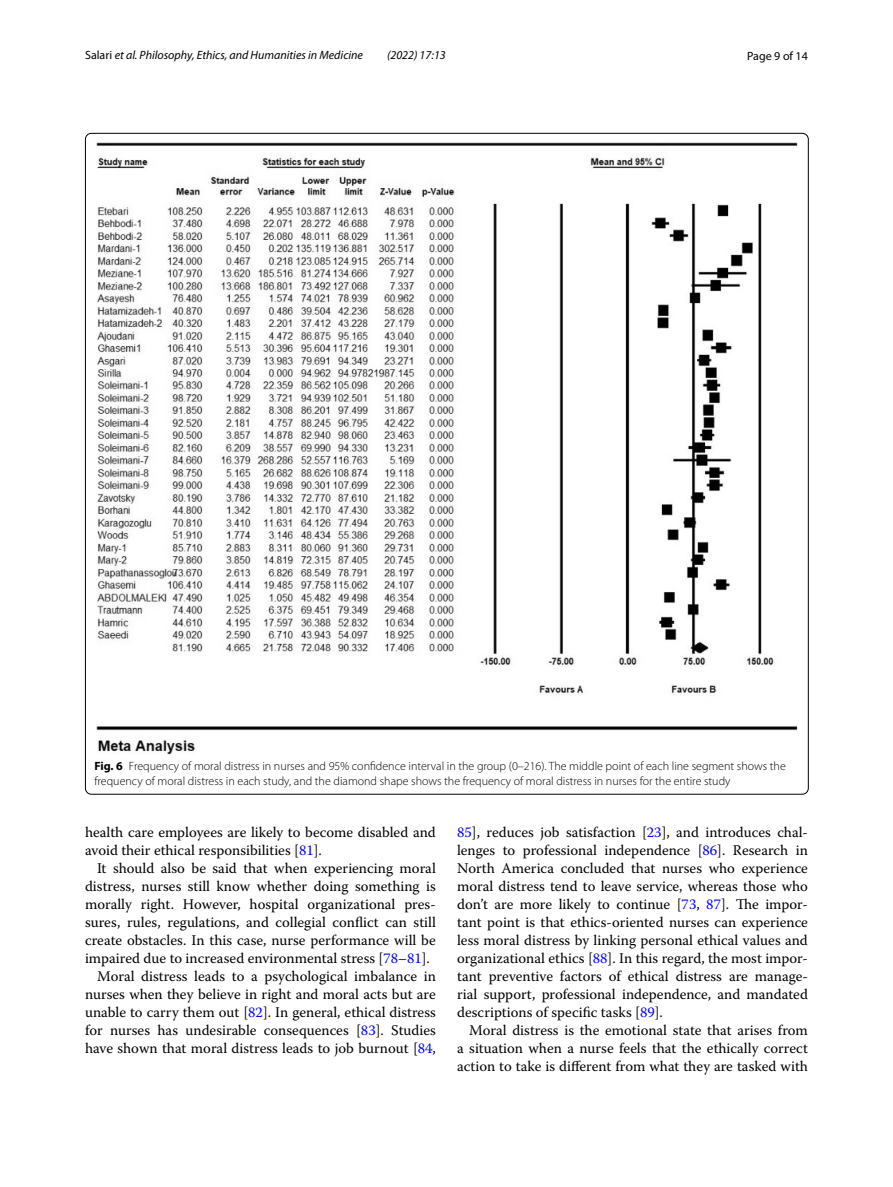
<style>
.page{position:relative;width:893px;height:1187px;background:#fff}
.page>*{position:absolute;margin:0;border:0;box-sizing:border-box;transform-origin:0 0}
.t1{font:14.7px/18px "Warnock Pro";color:#000;text-align:justify}
.t2{font:300 12px/15px "Myriad Pro";color:#000}
.t3{font:italic 12px "Myriad Pro";color:#000}
.t4{font:12px "Myriad Pro";color:#000}
.s1{font-style:normal}
.s2{font-weight:700}
.s3{color:#00f}
</style>
<div class="page">
<img style="left:97px;top:142px;width:700px;height:612px">
<p class="t3" style="left:85px;top:48px;width:279px"><span class="s1">Salari</span> et al. Philosophy, Ethics, and Humanities in Medicine</p>
<p class="t3" style="left:387px;top:48px;width:60px">(2022) 17:13</p>
<p class="t4" style="left:747px;top:48px;width:62px">Page 9 of 14</p>
<p class="t2" style="left:94px;top:758px;width:693px"><span class="s2">Fig. 6</span> Frequency of moral distress in nurses and 95% confidence interval in the group (0–216). The middle point of each line segment shows the frequency of moral distress in each study, and the diamond shape shows the frequency of moral distress in nurses for the entire study</p>
<p class="t1" style="left:85px;top:822px;width:352px">health care employees are likely to become disabled and avoid their ethical responsibilities [<span class="s3">81</span>].</p>
<p class="t1" style="left:97px;top:858px;width:340px">It should also be said that when experiencing moral</p>
<p class="t1" style="left:85px;top:876px;width:352px">distress, nurses still know whether doing something is</p>
<p class="t1" style="left:85px;top:894px;width:352px">morally right. However, hospital organizational pres-</p>
<p class="t1" style="left:85px;top:912px;width:352px">sures, rules, regulations, and collegial conflict can still</p>
<p class="t1" style="left:85px;top:930px;width:352px">create obstacles. In this case, nurse performance will be</p>
<p class="t1" style="left:85px;top:948px;width:346px">impaired due to increased environmental stress [<span class="s3">78</span>–<span class="s3">81</span>].</p>
<p class="t1" style="left:97px;top:966px;width:340px">Moral distress leads to a psychological imbalance in</p>
<p class="t1" style="left:85px;top:984px;width:352px">nurses when they believe in right and moral acts but are</p>
<p class="t1" style="left:85px;top:1002px;width:352px">unable to carry them out [<span class="s3">82</span>]. In general, ethical distress</p>
<p class="t1" style="left:85px;top:1020px;width:352px">for nurses has undesirable consequences [<span class="s3">83</span>]. Studies</p>
<p class="t1" style="left:85px;top:1038px;width:352px">have shown that moral distress leads to job burnout [<span class="s3">84</span>,</p>
<p class="t1" style="left:457px;top:822px;width:352px"><span class="s3">85</span>], reduces job satisfaction [<span class="s3">23</span>], and introduces chal&shy;lenges to professional independence [<span class="s3">86</span>]. Research in North America concluded that nurses who experience moral distress tend to leave service, whereas those who don’t are more likely to continue [<span class="s3">73</span>, <span class="s3">87</span>]. The impor&shy;tant point is that ethics-oriented nurses can experience less moral distress by linking personal ethical values and organizational ethics [<span class="s3">88</span>]. In this regard, the most impor&shy;tant preventive factors of ethical distress are manage&shy;rial support, professional independence, and mandated descriptions of specific tasks [<span class="s3">89</span>].</p>
<p class="t1" style="left:457px;top:1020px;width:352px;text-indent:12px">Moral distress is the emotional state that arises from a situation when a nurse feels that the ethically correct action to take is different from what they are tasked with</p>
</div>
